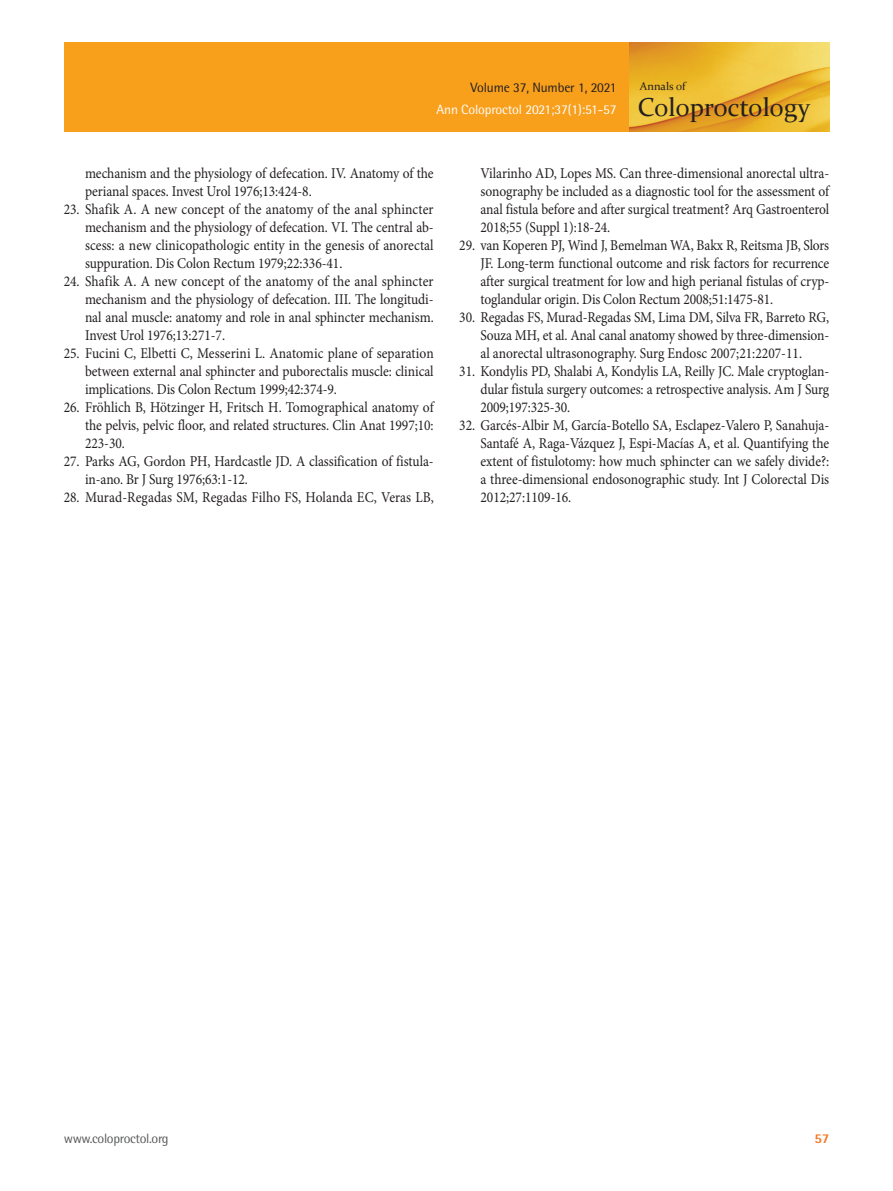
<style>
.page{position:relative;width:893px;height:1191px;background:#fff}
.page>*{position:absolute;margin:0;border:0;box-sizing:border-box;transform-origin:0 0}
.t1{font:25.95px "Constantia";color:#231f20}
.참고문헌2{font:15px/18px "Minion Pro";letter-spacing:-.005em;color:#231f20;text-align:justify;scale:.9 1}
.t2{font:13.5px "Rotis Semi Sans Std";letter-spacing:-.01em;color:#fff}
.t3{font:13.5px "Rotis Semi Sans Std";letter-spacing:-.01em;color:#231f20}
.t4{font:13.5px "Rotis Semi Sans Std";letter-spacing:-.025em;color:#57585a}
.t5{font:800 13.5px "Rotis Semi Sans Std";color:#f47721}
.t6{font:11.25px "Constantia";color:#231f20}
</style>
<div class="page">
<div style="left:64px;top:43px;width:565px;height:89px;background:#f89f1c"></div>
<img style="left:629px;top:43px;width:200px;height:89px">
<p class="t3" style="left:470px;top:80px;width:148px">Volume 37, Number 1, 2021</p>
<p class="t2" style="left:437px;top:102px;width:181px">Ann Coloproctol 2021;37(1):51-57</p>
<p class="t6" style="left:640px;top:79px;width:47px">Annals of</p>
<h1 class="t1" style="left:638px;top:90px;width:174px">Coloproctology</h1>
<p class="참고문헌2" style="left:85px;top:164px;width:389px">mechanism and the physiology of defecation. IV. Anatomy of the perianal spaces. Invest Urol 1976;13:424-8.</p>
<p class="참고문헌2" style="left:85px;top:200px;width:389px;text-indent:-21px">23. Shafik A. A new concept of the anatomy of the anal sphincter mechanism and the physiology of defecation. VI. The central ab&shy;scess: a new clinicopathologic entity in the genesis of anorectal suppuration. Dis Colon Rectum 1979;22:336-41.</p>
<p class="참고문헌2" style="left:85px;top:272px;width:389px;text-indent:-21px">24. Shafik A. A new concept of the anatomy of the anal sphincter mechanism and the physiology of defecation. III. The longitudi&shy;nal anal muscle: anatomy and role in anal sphincter mechanism.<br>Invest Urol 1976;13:271-7.</p>
<p class="참고문헌2" style="left:85px;top:344px;width:389px;text-indent:-21px">25. Fucini C, Elbetti C, Messerini L. Anatomic plane of separation between external anal sphincter and puborectalis muscle: clinical implications. Dis Colon Rectum 1999;42:374-9.</p>
<p class="참고문헌2" style="left:85px;top:398px;width:389px;text-indent:-21px">26. Fröhlich B, Hötzinger H, Fritsch H. Tomographical anatomy of the pelvis, pelvic floor, and related structures. Clin Anat 1997;10:<br>223-30.</p>
<p class="참고문헌2" style="left:85px;top:452px;width:389px;text-indent:-21px">27. Parks AG, Gordon PH, Hardcastle JD. A classification of fistula&shy;in-ano. Br J Surg 1976;63:1-12.</p>
<p class="참고문헌2" style="left:64px;top:488px;width:413px">28. Murad-Regadas SM, Regadas Filho FS, Holanda EC, Veras LB,</p>
<p class="참고문헌2" style="left:480px;top:164px;width:389px">Vilarinho AD, Lopes MS. Can three-dimensional anorectal ultra&shy;sonography be included as a diagnostic tool for the assessment of anal fistula before and after surgical treatment? Arq Gastroenterol 2018;55 (Suppl 1):18-24.</p>
<p class="참고문헌2" style="left:480px;top:236px;width:389px;text-indent:-21px">29. van Koperen PJ, Wind J, Bemelman WA, Bakx R, Reitsma JB, Slors JF. Long-term functional outcome and risk factors for recurrence after surgical treatment for low and high perianal fistulas of cryp&shy;toglandular origin. Dis Colon Rectum 2008;51:1475-81.</p>
<p class="참고문헌2" style="left:480px;top:308px;width:389px;text-indent:-21px">30. Regadas FS, Murad-Regadas SM, Lima DM, Silva FR, Barreto RG, Souza MH, et al. Anal canal anatomy showed by three-dimension&shy;al anorectal ultrasonography. Surg Endosc 2007;21:2207-11.</p>
<p class="참고문헌2" style="left:480px;top:362px;width:389px;text-indent:-21px">31. Kondylis PD, Shalabi A, Kondylis LA, Reilly JC. Male cryptoglan&shy;dular fistula surgery outcomes: a retrospective analysis. Am J Surg 2009;197:325-30.</p>
<p class="참고문헌2" style="left:480px;top:416px;width:389px;text-indent:-21px">32. Garcés-Albir M, García-Botello SA, Esclapez-Valero P, Sanahuja-Santafé A, Raga-Vázquez J, Espi-Macías A, et al. Quantifying the extent of fistulotomy: how much sphincter can we safely divide?: a three-dimensional endosonographic study. Int J Colorectal Dis 2012;27:1109-16.</p>
<p class="t4" style="left:64px;top:1130px;width:106px">www.coloproctol.org</p>
<p class="t5" style="left:814px;top:1129px;width:16px">57</p>
</div>
